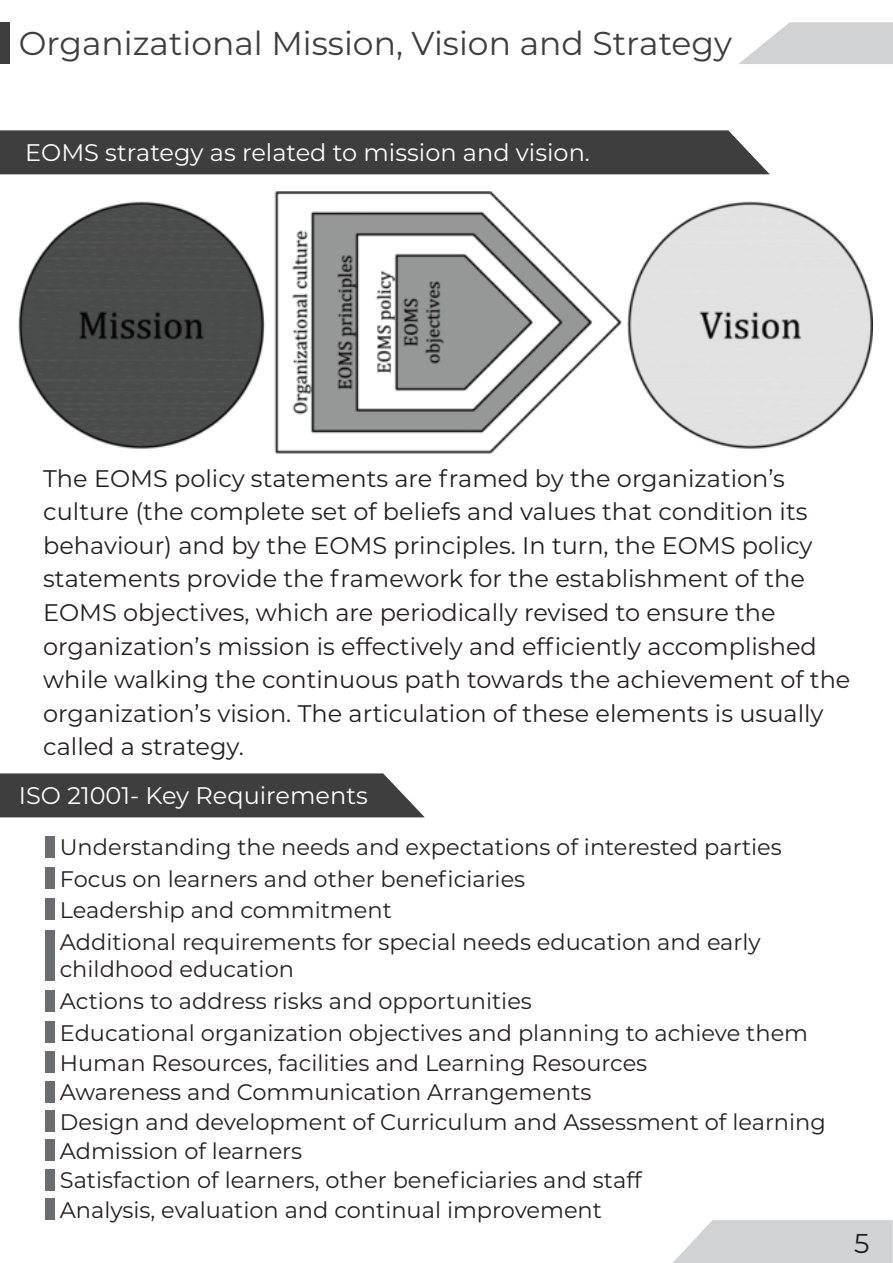
<style>
.page{position:relative;width:893px;height:1263px;background:#fff}
.page>*{position:absolute;margin:0;border:0;box-sizing:border-box;transform-origin:0 0}
.t1{font:33px "Montserrat";color:#3e3e3f}
.t2{font:27.15px "Montserrat";color:#231f20}
.t3{font:24px/33.6px "Montserrat";color:#231f20}
.t4{font:24px "Montserrat";color:#fff}
.t5{font:22.5px/30.2px "Montserrat";color:#231f20}
</style>
<div class="page">
<svg style="left:673px;top:1220px;width:220px;height:43px;background:#d5d6d7"></svg>
<div style="left:0;top:130px;width:770px;height:44px;background:#3e3e3f"></div>
<svg style="left:0;top:773px;width:425px;height:44px;background:#49494a"></svg>
<svg style="left:739px;top:22px;width:154px;height:42px"></svg>
<div style="left:1px;top:22px;width:9px;height:42px;background:#3e3e3f"></div>
<img style="left:18px;top:192px;width:854px;height:262px">
<div style="left:45px;top:836px;width:9px;height:21px;background:#6c6d70"></div>
<div style="left:45px;top:867px;width:9px;height:22px;background:#6c6d70"></div>
<div style="left:45px;top:899px;width:9px;height:21px;background:#6c6d70"></div>
<div style="left:45px;top:930px;width:9px;height:50px;background:#6c6d70"></div>
<div style="left:45px;top:990px;width:9px;height:21px;background:#6c6d70"></div>
<div style="left:45px;top:1021px;width:9px;height:22px;background:#6c6d70"></div>
<div style="left:45px;top:1051px;width:9px;height:22px;background:#6c6d70"></div>
<div style="left:45px;top:1081px;width:9px;height:21px;background:#6c6d70"></div>
<div style="left:45px;top:1110px;width:9px;height:21px;background:#6c6d70"></div>
<div style="left:45px;top:1140px;width:9px;height:21px;background:#6c6d70"></div>
<div style="left:45px;top:1169px;width:9px;height:21px;background:#6c6d70"></div>
<div style="left:45px;top:1198px;width:9px;height:22px;background:#6c6d70"></div>
<h1 class="t1" style="left:19px;top:20px;width:714px">Organizational Mission, Vision and Strategy</h1>
<p class="t4" style="left:25px;top:136px;width:566px">EOMS strategy as related to mission and vision.</p>
<p class="t3" style="left:43px;top:460px;width:809px">The EOMS policy statements are framed by the organization’s culture (the complete set of beliefs and values that condition its behaviour) and by the EOMS principles. In turn, the EOMS policy statements provide the framework for the establishment of the EOMS objectives, which are periodically revised to ensure the organization’s mission is effectively and efficiently accomplished while walking the continuous path towards the achievement of the organization’s vision. The articulation of these elements is usually called a strategy.</p>
<p class="t4" style="left:19px;top:778px;width:350px">ISO 21001- Key Requirements</p>
<p class="t5" style="left:60px;top:831px;width:724px;line-height:31.5px">Understanding the needs and expectations of interested parties Focus on learners and other beneficiaries<br>Leadership and commitment<br>Additional requirements for special needs education and early</p>
<p class="t5" style="left:60px;top:953px;width:767px">childhood education<br>Actions to address risks and opportunities<br>Educational organization objectives and planning to achieve them Human Resources, facilities and Learning Resources<br>Awareness and Communication Arrangements<br>Design and development of Curriculum and Assessment of learning Admission of learners<br>Satisfaction of learners, other beneficiaries and staff<br>Analysis, evaluation and continual improvement</p>
<p class="t2" style="left:854px;top:1225px;width:17px">5</p>
</div>
